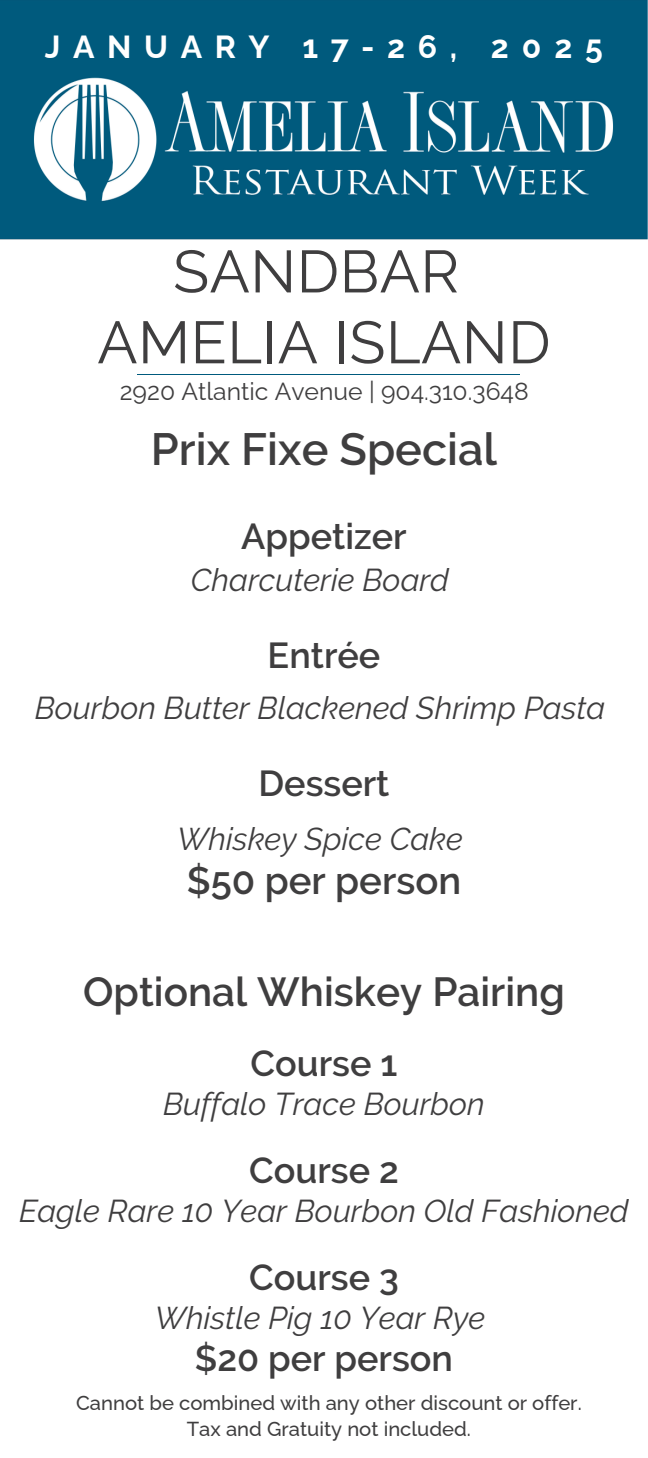
<style>
.page{position:relative;width:648px;height:1458px;background:#fff}
.page>*{position:absolute;margin:0;border:0;box-sizing:border-box;transform-origin:0 0}
.t1{font:59.4px "Raleway";letter-spacing:.01em;color:#3f3e3f}
.t2{font:600 45px "Raleway";color:#3f3e3f}
.t3{font:600 40.5px "Raleway";color:#3f3e3f}
.t4{font:600 38.25px "Raleway";color:#3f3e3f}
.t5{font:600 36px "Raleway";color:#3f3e3f}
.t6{font:700 31.95px "Raleway";letter-spacing:.395em;color:#fff}
.t7{font:italic 31.5px "Raleway";color:#3f3e3f}
.t8{font:24.75px "Raleway";color:#3f3e3f}
.t9{font:500 20.25px/25.2px "Raleway";color:#3f3e3f;text-align:center}
</style>
<div class="page">
<img style="left:0;top:0;width:648px;height:240px">
<hr style="left:138px;top:374px;width:382px;height:1px;background:#005a7d">
<p class="t6" style="left:45px;top:28px;width:414px">JANUARY 17-26,</p>
<p class="t6" style="left:491px;top:28px;width:114px">2025</p>
<p class="t1" style="left:173px;top:237px;width:288px">SANDBAR</p>
<h4 class="t1" style="left:97px;top:307px;width:455px">AMELIA ISLAND</h4>
<h5 class="t8" style="left:120px;top:377px;width:410px">2920 Atlantic Avenue | 904.310.3648</h5>
<p class="t2" style="left:151px;top:423px;width:348px">Prix Fixe Special</p>
<h1 class="t5" style="left:241px;top:516px;width:167px">Appetizer</h1>
<h1 class="t7" style="left:191px;top:561px;width:260px">Charcuterie Board</h1>
<h6 class="t5" style="left:268px;top:634px;width:114px">Entrée</h6>
<h3 class="t7" style="left:35px;top:689px;width:572px">Bourbon Butter Blackened Shrimp Pasta</h3>
<h6 class="t5" style="left:259px;top:762px;width:132px">Dessert</h6>
<h3 class="t7" style="left:177px;top:820px;width:287px">Whiskey Spice Cake</h3>
<h3 class="t4" style="left:187px;top:858px;width:276px">$50 per person</h3>
<h6 class="t3" style="left:83px;top:968px;width:483px">Optional Whiskey Pairing</h6>
<h2 class="t5" style="left:251px;top:1043px;width:148px">Course 1</h2>
<h2 class="t7" style="left:163px;top:1085px;width:323px">Buffalo Trace Bourbon</h2>
<h6 class="t5" style="left:249px;top:1150px;width:151px">Course 2</h6>
<h6 class="t7" style="left:19px;top:1192px;width:611px">Eagle Rare 10 Year Bourbon Old Fashioned</h6>
<h6 class="t5" style="left:249px;top:1256px;width:151px">Course 3</h6>
<h6 class="t7" style="left:155px;top:1299px;width:332px">Whistle Pig 10 Year Rye</h6>
<h6 class="t5" style="left:195px;top:1337px;width:260px">$20 per person</h6>
<h6 class="t9" style="left:76px;top:1391px;width:507px">Cannot be combined with any other discount or offer.<br>Tax and Gratuity not included.</h6>
</div>
